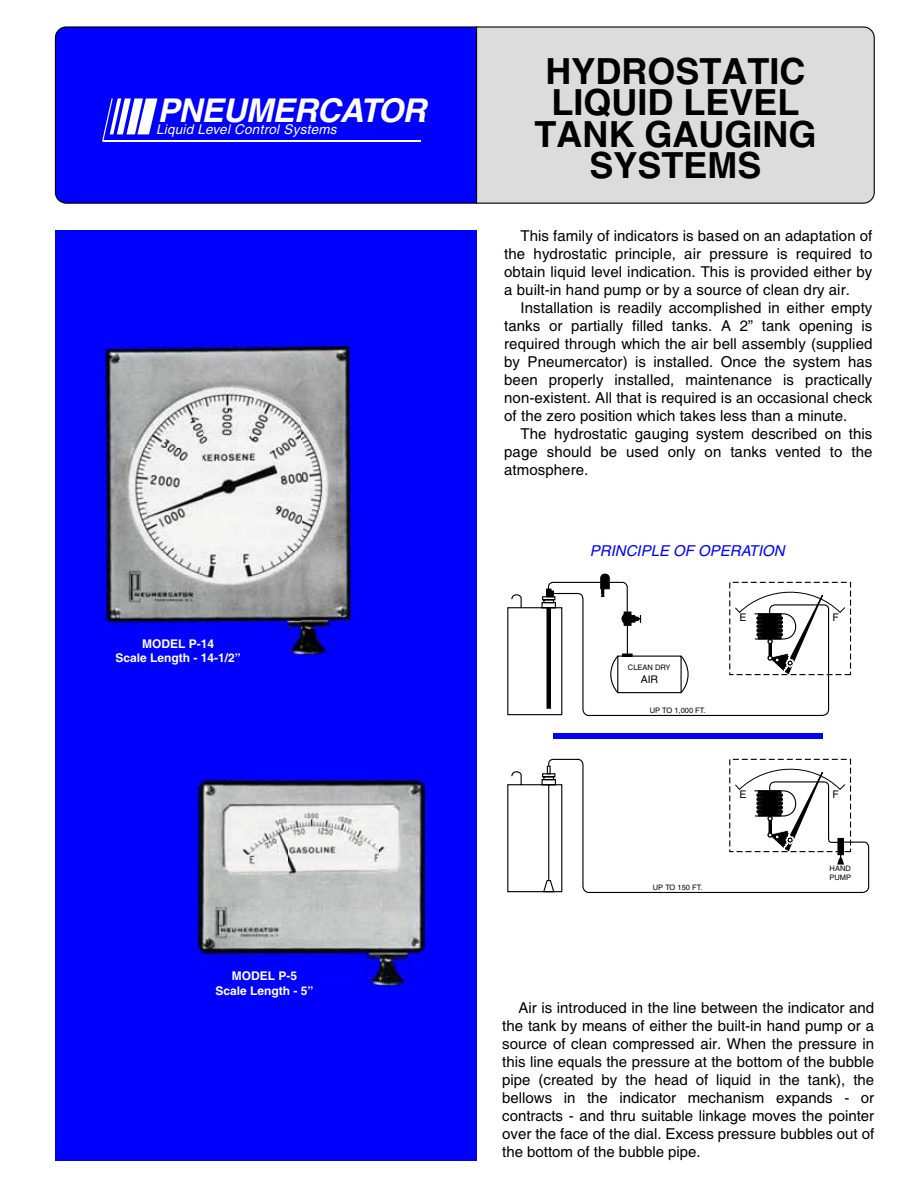
<style>
.page{position:relative;width:918px;height:1188px;background:#fff}
.page>*{position:absolute;margin:0;border:0;box-sizing:border-box;transform-origin:0 0}
.t1{font:700 36px/31.5px "Helvetica";color:#000;text-align:center}
.t2{font:italic 700 32.85px "Helvetica";letter-spacing:-.02em;color:#fff}
.t3{font:15px/18px "Helvetica";letter-spacing:.005em;color:#000;text-align:justify}
.t4{font:italic 15px "Helvetica";color:#00f}
.t5{font:italic 13.5px "Helvetica";letter-spacing:.02em;color:#fff}
.t6{font:700 12px/14.4px "Helvetica";color:#fff}
.t7{font:10.5px "Helvetica";color:#000}
.t8{font:7.5px/9px "Helvetica";color:#000}
</style>
<div class="page">
<div style="left:55px;top:230px;width:422px;height:931px;background:#00f"></div>
<div style="left:54px;top:26px;width:421px;height:178px;background:#00f"></div>
<div style="left:475px;top:26px;width:400px;height:178px;background:#dcdcdc"></div>
<hr style="left:103px;top:140px;width:317px;height:1px;background:#fff">
<svg style="left:102px;top:98px;width:55px;height:43px"></svg>
<div style="left:554px;top:734px;width:269px;height:5px;background:#00f"></div>
<svg style="left:507px;top:573px;width:339px;height:143px"></svg>
<svg style="left:507px;top:765px;width:41px;height:128px"></svg>
<svg style="left:548px;top:758px;width:322px;height:135px"></svg>
<svg style="left:734px;top:758px;width:112px;height:107px"></svg>
<img style="left:105px;top:346px;width:246px;height:309px">
<img style="left:143px;top:639px;width:71px;height:9px">
<img style="left:116px;top:653px;width:124px;height:2px">
<img style="left:198px;top:777px;width:227px;height:210px">
<img style="left:233px;top:972px;width:64px;height:9px">
<img style="left:216px;top:986px;width:97px;height:1px">
<h2 class="t2" style="left:157px;top:98px;width:270px">PNEUMERCATOR</h2>
<p class="t5" style="left:156px;top:125px;width:182px">Liquid Level Control Systems</p>
<p class="t6" style="left:115px;top:638px;width:100px;text-indent:27px">MODEL P-14<br>S lL</p>
<p class="t6" style="left:179px;top:652px;width:64px">th 14 1/2”</p>
<p class="t6" style="left:123px;top:652px;width:76px">ca e eng -</p>
<p class="t6" style="left:214px;top:652px;width:5px">-</p>
<p class="t6" style="left:216px;top:970px;width:83px;text-indent:16px">MODEL P-5<br>S lL</p>
<p class="t6" style="left:283px;top:985px;width:32px">h 5”</p>
<p class="t6" style="left:224px;top:985px;width:76px">ca e engt -</p>
<h1 class="t1" style="left:534px;top:59px;width:283px">HYDROSTATIC<br>LIQUID LEVEL<br>TANK GAUGING<br>SYSTEMS</h1>
<p class="t3" style="left:504px;top:228px;width:370px;text-indent:16px">This family of indicators is based on an adaptation of the hydrostatic principle, air pressure is required to obtain liquid level indication. This is provided either by a built-in hand pump or by a source of clean dry air.</p>
<p class="t3" style="left:504px;top:300px;width:370px;text-indent:16px">Installation is readily accomplished in either empty tanks or partially filled tanks. A 2” tank opening is required through which the air bell assembly (supplied by Pneumercator) is installed. Once the system has been properly installed, maintenance is practically non-existent. All that is required is an occasional check of the zero position which takes less than a minute.</p>
<p class="t3" style="left:504px;top:426px;width:370px;text-indent:16px">The hydrostatic gauging system described on this page should be used only on tanks vented to the atmosphere.</p>
<p class="t4" style="left:590px;top:545px;width:196px">PRINCIPLE OF OPERATION</p>
<p class="t8" style="left:628px;top:664px;width:44px">CLEAN DRY</p>
<p class="t7" style="left:641px;top:675px;width:19px">AIR</p>
<p class="t8" style="left:650px;top:706px;width:57px">UP TO 1,000 FT.</p>
<p class="t8" style="left:653px;top:883px;width:51px">UP TO 150 FT.</p>
<p class="t7" style="left:740px;top:614px;width:9px">E</p>
<p class="t7" style="left:833px;top:614px;width:8px">F</p>
<p class="t7" style="left:740px;top:791px;width:9px">E</p>
<p class="t7" style="left:833px;top:791px;width:8px">F</p>
<p class="t8" style="left:829px;top:864px;width:23px">HAND<br>PUMP</p>
<p class="t3" style="left:502px;top:1001px;width:374px;text-indent:16px">Air is introduced in the line between the indicator and the tank by means of either the built-in hand pump or a source of clean compressed air. When the pressure in this line equals the pressure at the bottom of the bubble pipe (created by the head of liquid in the tank), the bellows in the indicator mechanism expands - or contracts - and thru suitable linkage moves the pointer over the face of the dial. Excess pressure bubbles out of the bottom of the bubble pipe.</p>
</div>
